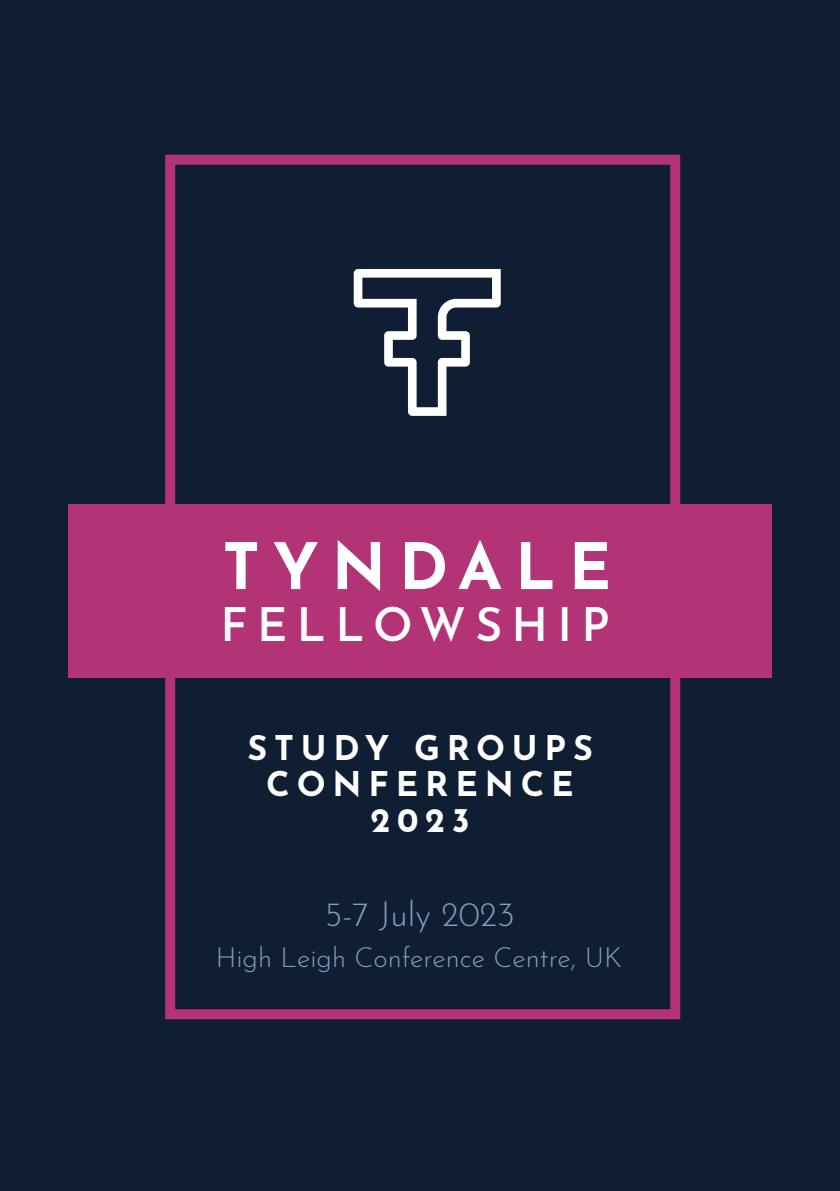
<style>
.page{position:relative;width:840px;height:1191px;background:#fff}
.page>*{position:absolute;margin:0;border:0;box-sizing:border-box;transform-origin:0 0}
.t1{font:700 63.8px "Josefin Sans";letter-spacing:.2em;color:#fff}
.t2{font:600 46.2px "Josefin Sans";letter-spacing:.2em;color:#fff}
.t3{font:700 34px/36px "Josefin Sans";letter-spacing:.2em;color:#fff;text-align:center}
.t4{font:300 34px "Josefin Sans";color:#849fbc}
.t5{font:300 27.4px "Josefin Sans";color:#849fbc}
</style>
<div class="page">
<div style="left:0;top:0;width:839px;height:1191px;background:#0f1e33"></div>
<svg style="left:353px;top:269px;width:147px;height:147px"></svg>
<div style="left:165px;top:155px;width:514px;height:864px;border:10px solid #b23476"></div>
<div style="left:68px;top:504px;width:703px;height:174px;background:#b23476"></div>
<h1 class="t1" style="left:222px;top:541px;width:390px">TYNDALE</h1>
<h2 class="t2" style="left:220px;top:606px;width:390px">FELLOWSHIP</h2>
<p class="t3" style="left:247px;top:734px;width:347px">STUDY GROUPS<br>CONFERENCE<br>2023</p>
<p class="t4" style="left:324px;top:900px;width:192px">5-7 July 2023</p>
<p class="t5" style="left:216px;top:946px;width:407px">High Leigh Conference Centre, UK</p>
</div>
